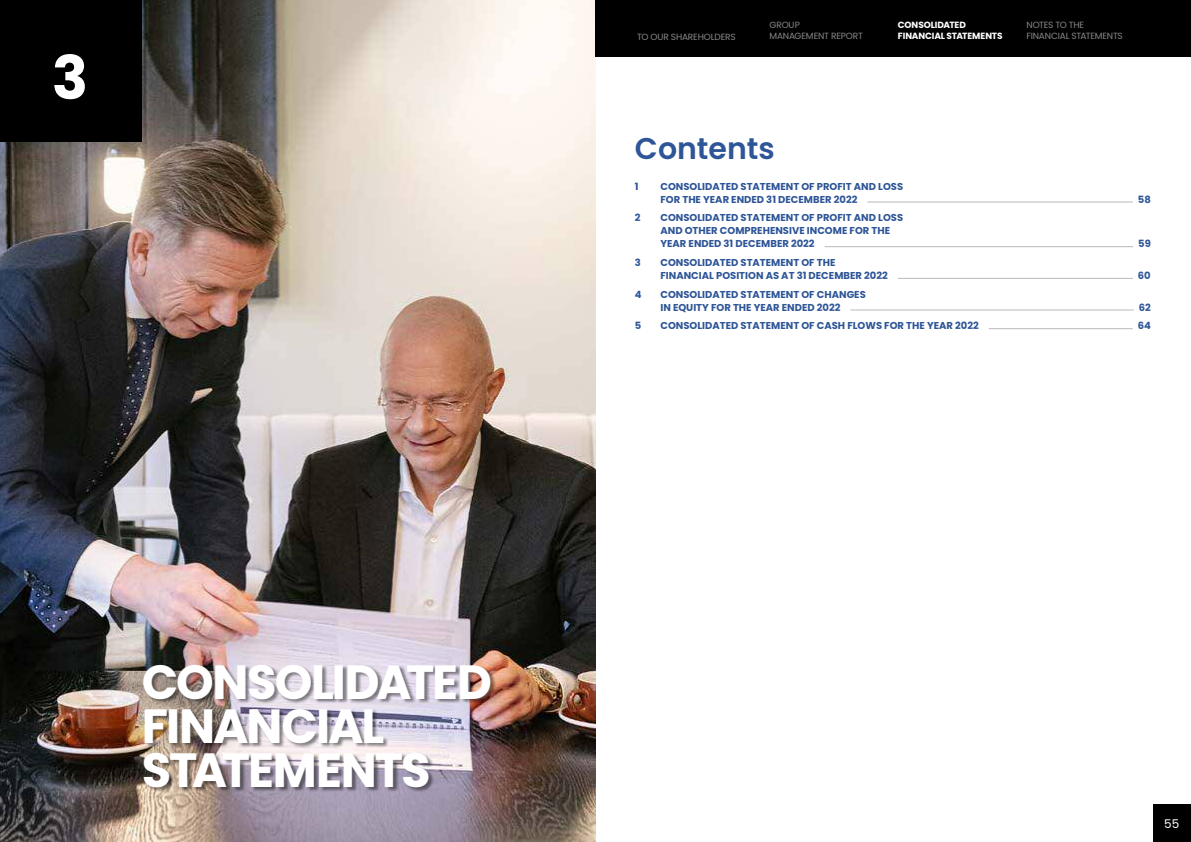
<style>
.page{position:relative;width:1191px;height:842px;background:#fff}
.page>*{position:absolute;margin:0;border:0;box-sizing:border-box;transform-origin:0 0}
.t1{font:700 60px "Poppins";color:#fff}
.t2{font:700 48px/44px "Poppins";letter-spacing:-.04em;color:#fff}
.t3{font:600 30px "Poppins";color:#2e5597}
.t4{font:12px "Poppins";color:#fff}
.t5{font:700 10px/13px "Poppins";color:#2e5597}
.t6{font:9px/11px "Poppins";letter-spacing:-.025em;color:#878787}
.t7{font:700 9px/11px "Poppins";letter-spacing:-.02em;color:#fff}
</style>
<div class="page">
<img style="left:0;top:0;width:595px;height:842px">
<div style="left:0;top:0;width:142px;height:142px;background:#000"></div>
<div style="left:144px;top:664px;width:352px;height:128px;background:#000;opacity:.45"></div>
<hr style="left:867px;top:202px;width:266px;height:1px;background:#bababa">
<hr style="left:825px;top:246px;width:308px;height:1px;background:#bababa">
<hr style="left:898px;top:278px;width:235px;height:1px;background:#bababa">
<hr style="left:851px;top:310px;width:283px;height:1px;background:#bababa">
<hr style="left:989px;top:328px;width:144px;height:1px;background:#bababa">
<div style="left:595px;top:0;width:596px;height:57px;background:#000"></div>
<div style="left:1153px;top:804px;width:38px;height:38px;background:#000"></div>
<h1 class="t1" style="left:52px;top:54px;width:38px">3</h1>
<h2 class="t2" style="left:142px;top:665px;width:352px">CONSOLIDATED<br>FINANCIAL<br>STATEMENTS</h2>
<p class="t6" style="left:637px;top:33px;width:100px">TO OUR SHAREHOLDERS</p>
<p class="t6" style="left:770px;top:20px;width:95px">GROUP<br>MANAGEMENT REPORT</p>
<p class="t7" style="left:898px;top:20px;width:106px">CONSOLIDATED<br>FINANCIAL STATEMENTS</p>
<p class="t6" style="left:1026px;top:20px;width:98px">NOTES TO THE<br>FINANCIAL STATEMENTS</p>
<h3 class="t3" style="left:635px;top:137px;width:141px">Contents</h3>
<p class="t5" style="left:635px;top:181px;width:5px">1</p>
<p class="t5" style="left:660px;top:181px;width:244px">CONSOLIDATED STATEMENT OF PROFIT AND LOSS<br>FOR THE YEAR ENDED 31 DECEMBER 2022</p>
<p class="t5" style="left:635px;top:212px;width:7px">2</p>
<p class="t5" style="left:660px;top:212px;width:244px">CONSOLIDATED STATEMENT OF PROFIT AND LOSS<br>AND OTHER COMPREHENSIVE INCOME FOR THE<br>YEAR ENDED 31 DECEMBER 2022</p>
<p class="t5" style="left:635px;top:257px;width:8px">3</p>
<p class="t5" style="left:660px;top:257px;width:229px">CONSOLIDATED STATEMENT OF THE<br>FINANCIAL POSITION AS AT 31 DECEMBER 2022</p>
<p class="t5" style="left:635px;top:289px;width:8px">4</p>
<p class="t5" style="left:660px;top:289px;width:207px">CONSOLIDATED STATEMENT OF CHANGES<br>IN EQUITY FOR THE YEAR ENDED 2022</p>
<p class="t5" style="left:1138px;top:194px;width:14px">58</p>
<p class="t5" style="left:1138px;top:238px;width:14px">59</p>
<p class="t5" style="left:1138px;top:270px;width:14px">60</p>
<p class="t5" style="left:1139px;top:302px;width:14px">62</p>
<p class="t5" style="left:635px;top:320px;width:8px">5</p>
<p class="t5" style="left:660px;top:320px;width:320px">CONSOLIDATED STATEMENT OF CASH FLOWS FOR THE YEAR 2022</p>
<p class="t5" style="left:1138px;top:320px;width:15px">64</p>
<p class="t4" style="left:1164px;top:819px;width:17px">55</p>
</div>
